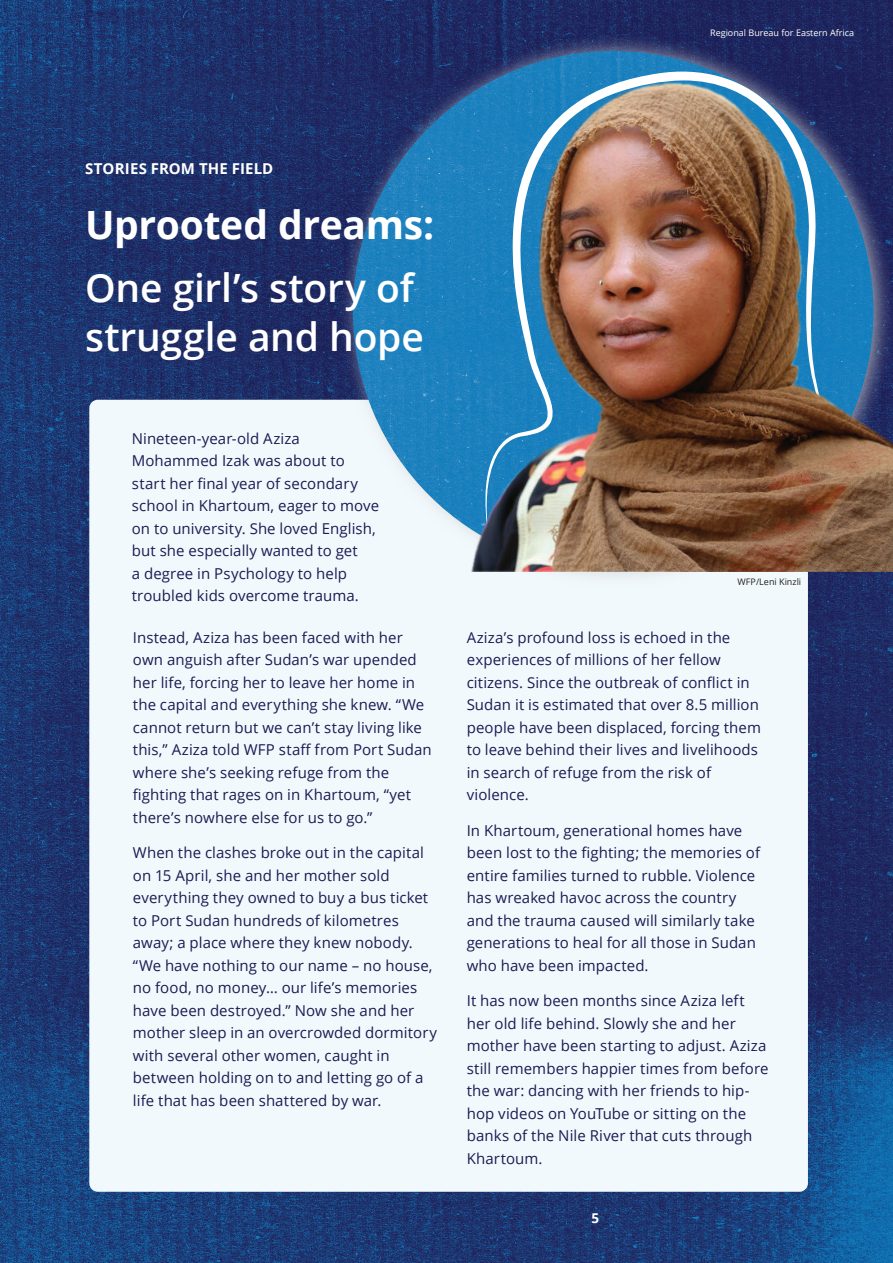
<style>
.page{position:relative;width:893px;height:1263px;background:#fff}
.page>*{position:absolute;margin:0;border:0;box-sizing:border-box;transform-origin:0 0}
.t1{font:600 39px/49.5px "Open Sans";letter-spacing:-.005em;color:#fff}
.t2{font:700 39px "Open Sans";letter-spacing:-.01em;color:#fff}
.t3{font:15px/22.5px "Open Sans";letter-spacing:.005em;color:#1a1c53}
.t4{font:700 15px "Open Sans";letter-spacing:.005em;color:#fff}
.t5{font:700 13.5px "Open Sans";color:#fff}
.t6{font:9px "Open Sans";color:#fff}
.t7{font:9px "Open Sans";color:#231f20}
</style>
<div class="page">
<img style="left:0;top:0;width:893px;height:1263px">
<div style="left:89px;top:400px;width:719px;height:792px;background:#f2f9fc;border-radius:9px"></div>
<div style="left:339px;top:32px;width:554px;height:558px;background:#cbcbcb;opacity:.75"></div>
<img style="left:353px;top:51px;width:520px;height:520px;border-radius:260px">
<svg style="left:481px;top:57px;width:373px;height:26px;background:#356497"></svg>
<img style="left:446px;top:83px;width:447px;height:488px">
<p class="t6" style="left:710px;top:27px;width:145px">Regional Bureau for Eastern Africa</p>
<p class="t4" style="left:85px;top:158px;width:190px">STORIES FROM THE FIELD</p>
<h1 class="t2" style="left:85px;top:198px;width:351px">Uprooted dreams:</h1>
<h1 class="t1" style="left:85px;top:262px;width:340px">One girl’s story of struggle and hope</h1>
<p class="t3" style="left:132px;top:427px;width:249px">Nineteen-year-old Aziza<br>Mohammed Izak was about to start her final year of secondary school in Khartoum, eager to move on to university. She loved English, but she especially wanted to get<br>a degree in Psychology to help troubled kids overcome trauma.</p>
<p class="t3" style="left:133px;top:626px;width:300px">Instead, Aziza has been faced with her own anguish after Sudan’s war upended her life, forcing her to leave her home in the capital and everything she knew. “We cannot return but we can’t stay living like this,” Aziza told WFP staff from Port Sudan where she’s seeking refuge from the fighting that rages on in Khartoum, “yet there’s nowhere else for us to go.”</p>
<p class="t3" style="left:133px;top:841px;width:305px">When the clashes broke out in the capital on 15 April, she and her mother sold everything they owned to buy a bus ticket to Port Sudan hundreds of kilometres away; a place where they knew nobody. “We have nothing to our name – no house, no food, no money… our life’s memories have been destroyed.” Now she and her mother sleep in an overcrowded dormitory with several other women, caught in between holding on to and letting go of a life that has been shattered by war.</p>
<p class="t7" style="left:738px;top:576px;width:65px">WFP/Leni Kinzli</p>
<p class="t3" style="left:467px;top:626px;width:296px">Aziza’s profound loss is echoed in the experiences of millions of her fellow citizens. Since the outbreak of conflict in Sudan it is estimated that over 8.5 million people have been displaced, forcing them to leave behind their lives and livelihoods in search of refuge from the risk of violence.</p>
<p class="t3" style="left:467px;top:819px;width:295px">In Khartoum, generational homes have been lost to the fighting; the memories of entire families turned to rubble. Violence has wreaked havoc across the country and the trauma caused will similarly take generations to heal for all those in Sudan who have been impacted.</p>
<p class="t3" style="left:467px;top:989px;width:303px">It has now been months since Aziza left her old life behind. Slowly she and her mother have been starting to adjust. Aziza still remembers happier times from before the war: dancing with her friends to hip&shy;hop videos on YouTube or sitting on the banks of the Nile River that cuts through Khartoum.</p>
<p class="t5" style="left:591px;top:1208px;width:9px">5</p>
</div>
